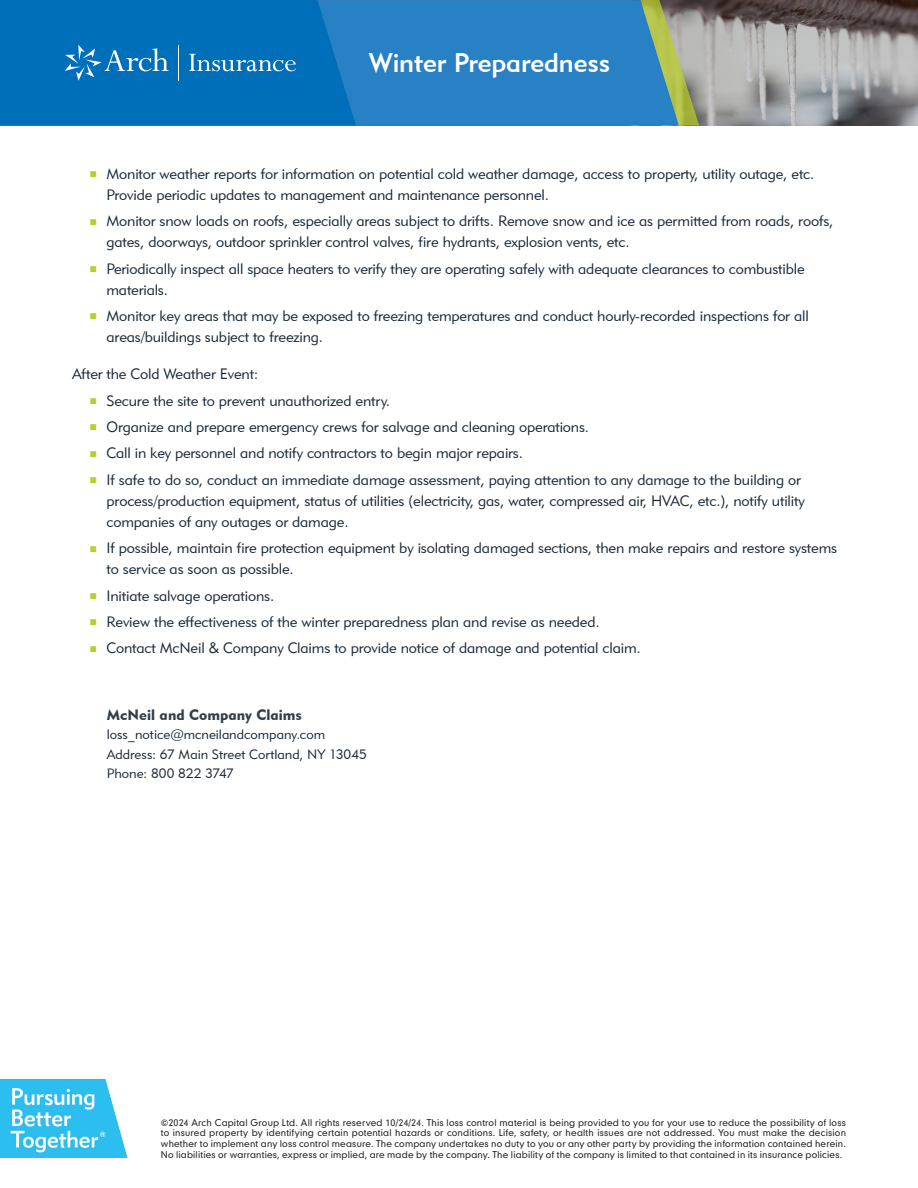
<style>
.page{position:relative;width:918px;height:1188px;background:#fff}
.page>*{position:absolute;margin:0;border:0;box-sizing:border-box;transform-origin:0 0}
.t1{font:27px "Geometric 415 BT Medium A";letter-spacing:-.005em;color:#fff}
.t2{font:15px/21px "Geometric 415 BT Lite A";letter-spacing:-.01em;color:#172938}
.t3{font:15px "Geometric 415 BT Black A";letter-spacing:.005em;color:#323e48}
.t4{font:13.5px "Geometric 415 BT Lite A";letter-spacing:.005em;color:#172938}
.t5{font:9px/10.8px "Geometric 706 BT Medium B";letter-spacing:.015em;color:#231f20;text-align:justify}
.s1{color:#bace2b}
</style>
<div class="page">
<img style="left:0;top:1079px;width:128px;height:79px">
<img style="left:699px;top:0;width:219px;height:125px">
<div style="left:356px;top:0;width:285px;height:125px;background:#2881c4"></div>
<svg style="left:641px;top:0;width:58px;height:125px;background:#7d9d89"></svg>
<div style="left:0;top:0;width:356px;height:125px;background:#006fba"></div>
<svg style="left:189px;top:54px;width:107px;height:17px;background:#398fc9"></svg>
<hr style="left:179px;top:45px;width:1px;height:35px;background:#fff">
<svg style="left:65px;top:45px;width:104px;height:36px;background:#2382c3"></svg>
<p class="t1" style="left:369px;top:46px;width:243px">Winter Preparedness</p>
<p class="t2" style="left:106px;top:163px;width:709px;text-indent:-16px"><span class="s1">■</span> Monitor weather reports for information on potential cold weather damage, access to property, utility outage, etc.<br>Provide periodic updates to management and maintenance personnel.</p>
<p class="t2" style="left:106px;top:210px;width:729px;text-indent:-16px"><span class="s1">■</span> Monitor snow loads on roofs, especially areas subject to drifts. Remove snow and ice as permitted from roads, roofs, gates, doorways, outdoor sprinkler control valves, fire hydrants, explosion vents, etc.</p>
<p class="t2" style="left:106px;top:258px;width:700px;text-indent:-16px"><span class="s1">■</span> Periodically inspect all space heaters to verify they are operating safely with adequate clearances to combustible materials.</p>
<p class="t2" style="left:106px;top:305px;width:704px;text-indent:-16px"><span class="s1">■</span> Monitor key areas that may be exposed to freezing temperatures and conduct hourly-recorded inspections for all areas/buildings subject to freezing.</p>
<p class="t2" style="left:72px;top:363px;width:188px">After the Cold Weather Event:</p>
<p class="t2" style="left:90px;top:390px;width:302px"><span class="s1">■</span> Secure the site to prevent unauthorized entry.</p>
<p class="t2" style="left:90px;top:416px;width:501px"><span class="s1">■</span> Organize and prepare emergency crews for salvage and cleaning operations.</p>
<p class="t2" style="left:90px;top:442px;width:435px"><span class="s1">■</span> Call in key personnel and notify contractors to begin major repairs.</p>
<p class="t2" style="left:106px;top:469px;width:700px;text-indent:-16px"><span class="s1">■</span> If safe to do so, conduct an immediate damage assessment, paying attention to any damage to the building or process/production equipment, status of utilities (electricity, gas, water, compressed air, HVAC, etc.), notify utility companies of any outages or damage.</p>
<p class="t2" style="left:106px;top:537px;width:732px;text-indent:-16px"><span class="s1">■</span> If possible, maintain fire protection equipment by isolating damaged sections, then make repairs and restore systems to service as soon as possible.</p>
<p class="t2" style="left:90px;top:585px;width:186px"><span class="s1">■</span> Initiate salvage operations.</p>
<p class="t2" style="left:90px;top:611px;width:511px"><span class="s1">■</span> Review the effectiveness of the winter preparedness plan and revise as needed.</p>
<p class="t2" style="left:90px;top:637px;width:552px"><span class="s1">■</span> Contact McNeil &amp; Company Claims to provide notice of damage and potential claim.</p>
<p class="t3" style="left:107px;top:705px;width:197px">McNeil and Company Claims</p>
<p class="t4" style="left:107px;top:726px;width:220px">loss_notice@mcneilandcompany.com</p>
<p class="t4" style="left:107px;top:746px;width:262px">Address: 67 Main Street Cortland, NY 13045</p>
<p class="t4" style="left:107px;top:765px;width:129px">Phone: 800 822 3747</p>
<p class="t5" style="left:161px;top:1117px;width:687px">©2024 Arch Capital Group Ltd. All rights reserved 10/24/24. This loss control material is being provided to you for your use to reduce the possibility of loss to insured property by identifying certain potential hazards or conditions. Life, safety, or health issues are not addressed. You must make the decision whether to implement any loss control measure. The company undertakes no duty to you or any other party by providing the information contained herein.<br>No liabilities or warranties, express or implied, are made by the company. The liability of the company is limited to that contained in its insurance policies.</p>
</div>
